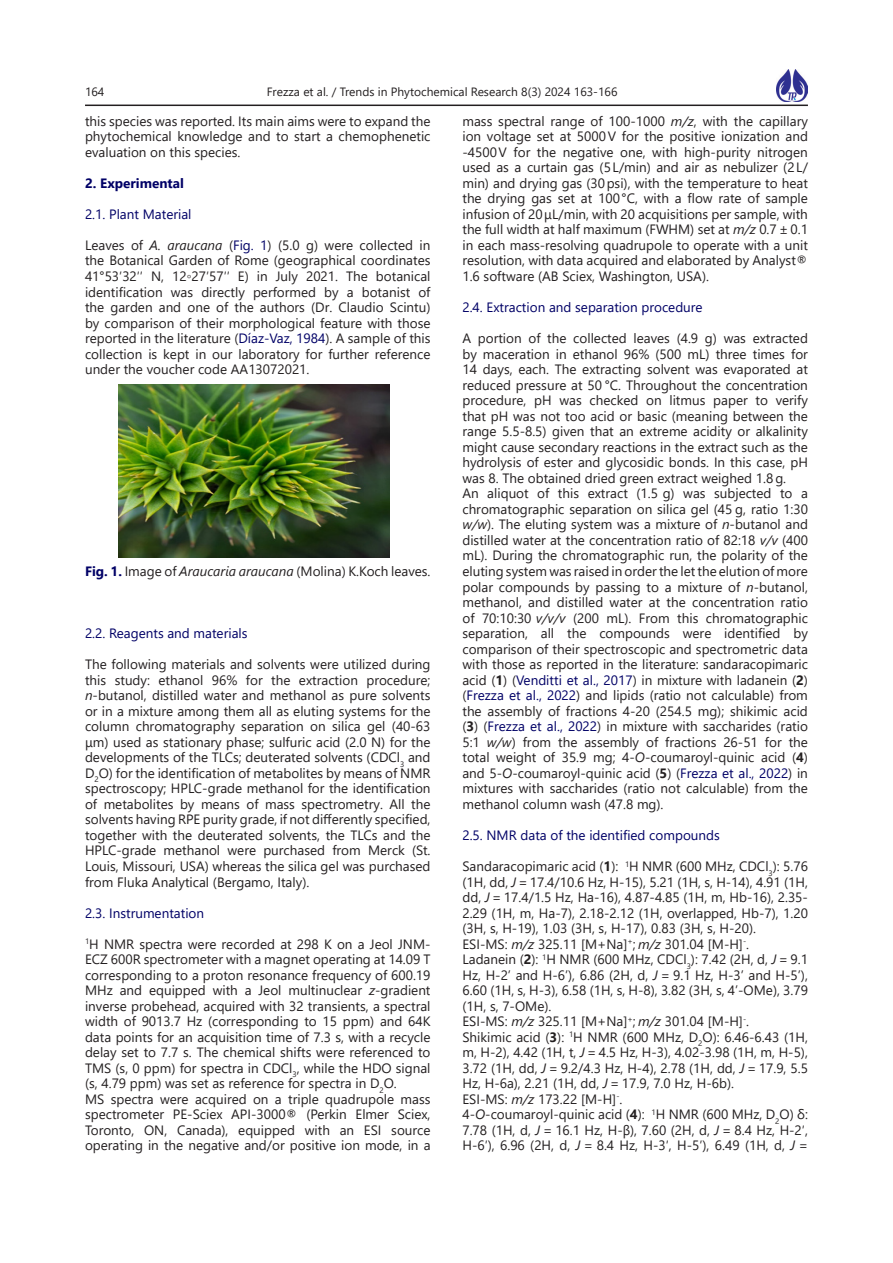
<style>
.page{position:relative;width:893px;height:1263px;background:#fff}
.page>*{position:absolute;margin:0;border:0;box-sizing:border-box;transform-origin:0 0}
.t1{font:13.5px/15.6px "Segoe UI";color:#231f20;text-align:justify}
.t2{font:13.5px "Segoe UI";color:#006}
.t3{font:700 13.5px "Segoe UI";color:#006}
.t4{font:12px "Segoe UI";color:#231f20}
.s1{font-style:italic}
.s2{font-weight:700}
.s3{color:#006}
.s4{font-weight:700;color:#006}
</style>
<div class="page">
<hr style="left:85px;top:105px;width:723px;height:1px;background:#231f20">
<img style="left:776px;top:69px;width:32px;height:32px">
<img style="left:119px;top:385px;width:271px;height:172px">
<p class="t4" style="left:85px;top:80px;width:21px">164</p>
<p class="t4" style="left:267px;top:81px;width:352px">Frezza et al. / Trends in Phytochemical Research 8(3) 2024 163-166</p>
<p class="t1" style="left:462px;top:112px;width:347px">mass spectral range of 100-1000 <span class="s1">m/z</span>, with the capillary ion voltage set at 5000V for the positive ionization and -4500V for the negative one, with high-purity nitrogen used as a curtain gas (5L/min) and air as nebulizer (2L/ min) and drying gas (30psi), with the temperature to heat the drying gas set at 100°C, with a flow rate of sample infusion of 20μL/min, with 20 acquisitions per sample, with the full width at half maximum (FWHM) set at <span class="s1">m/z</span> 0.7 ± 0.1 in each mass-resolving quadrupole to operate with a unit resolution, with data acquired and elaborated by Analyst® 1.6 software (AB Sciex, Washington, USA).</p>
<p class="t2" style="left:462px;top:294px;width:242px">2.4. Extraction and separation procedure</p>
<p class="t1" style="left:462px;top:329px;width:347px">A portion of the collected leaves (4.9 g) was extracted by maceration in ethanol 96% (500 mL) three times for 14 days, each. The extracting solvent was evaporated at reduced pressure at 50 °C. Throughout the concentration procedure, pH was checked on litmus paper to verify that pH was not too acid or basic (meaning between the range 5.5-8.5) given that an extreme acidity or alkalinity might cause secondary reactions in the extract such as the hydrolysis of ester and glycosidic bonds. In this case, pH was 8. The obtained dried green extract weighed 1.8 g.</p>
<p class="t1" style="left:462px;top:485px;width:347px">An aliquot of this extract (1.5 g) was subjected to a chromatographic separation on silica gel (45 g, ratio 1:30 <span class="s1">w/w</span>). The eluting system was a mixture of <span class="s1">n</span>-butanol and distilled water at the concentration ratio of 82:18 <span class="s1">v/v</span> (400 mL). During the chromatographic run, the polarity of the eluting system was raised in order the let the elution of more polar compounds by passing to a mixture of <span class="s1">n</span>-butanol, methanol, and distilled water at the concentration ratio of 70:10:30 <span class="s1">v/v/v</span> (200 mL). From this chromatographic separation, all the compounds were identified by comparison of their spectroscopic and spectrometric data with those as reported in the literature: sandaracopimaric acid (<span class="s2">1</span>) (<span class="s3">Venditti et al., 2017</span>) in mixture with ladanein (<span class="s2">2</span>) (<span class="s3">Frezza et al., 2022</span>) and lipids (ratio not calculable) from the assembly of fractions 4-20 (254.5 mg); shikimic acid (<span class="s2">3</span>) (<span class="s3">Frezza et al., 2022</span>) in mixture with saccharides (ratio 5:1 <span class="s1">w/w</span>) from the assembly of fractions 26-51 for the total weight of 35.9 mg; 4-<span class="s1">O</span>-coumaroyl-quinic acid (<span class="s2">4</span>) and 5-<span class="s1">O</span>-coumaroyl-quinic acid (<span class="s2">5</span>) (<span class="s3">Frezza et al., 2022</span>) in mixtures with saccharides (ratio not calculable) from the methanol column wash (47.8 mg).</p>
<p class="t2" style="left:462px;top:822px;width:259px">2.5. NMR data of the identified compounds</p>
<p class="t1" style="left:462px;top:857px;width:347px">Sandaracopimaric acid (<span class="s2">1</span>): <sup>1</sup>H NMR (600 MHz, CDCl<sub>3</sub>): 5.76 (1H, dd, <span class="s1">J</span> = 17.4/10.6 Hz, H-15), 5.21 (1H, s, H-14), 4.91 (1H, dd, <span class="s1">J</span> = 17.4/1.5 Hz, Ha-16), 4.87-4.85 (1H, m, Hb-16), 2.35- 2.29 (1H, m, Ha-7), 2.18-2.12 (1H, overlapped, Hb-7), 1.20 (3H, s, H-19), 1.03 (3H, s, H-17), 0.83 (3H, s, H-20).</p>
<p class="t1" style="left:462px;top:935px;width:288px">ESI-MS: <span class="s1">m/z</span> 325.11 [M+Na]<sup>+</sup>; <span class="s1">m/z</span> 301.04 [M-H]<sup>-</sup>.</p>
<p class="t1" style="left:462px;top:950px;width:347px">Ladanein (<span class="s2">2</span>): <sup>1</sup>H NMR (600 MHz, CDCl<sub>3</sub>): 7.42 (2H, d, <span class="s1">J</span> = 9.1<br>Hz, H-2’ and H-6’), 6.86 (2H, d, <span class="s1">J</span> = 9.1 Hz, H-3’ and H-5’), 6.60 (1H, s, H-3), 6.58 (1H, s, H-8), 3.82 (3H, s, 4’-OMe), 3.79 (1H, s, 7-OMe).</p>
<p class="t1" style="left:462px;top:1012px;width:288px">ESI-MS: <span class="s1">m/z</span> 325.11 [M+Na]<sup>+</sup>; <span class="s1">m/z</span> 301.04 [M-H]<sup>-</sup>.</p>
<p class="t1" style="left:462px;top:1028px;width:347px">Shikimic acid (<span class="s2">3</span>): <sup>1</sup>H NMR (600 MHz, D<sub>2</sub>O): 6.46-6.43 (1H, m, H-2), 4.42 (1H, t, <span class="s1">J</span> = 4.5 Hz, H-3), 4.02-3.98 (1H, m, H-5), 3.72 (1H, dd, <span class="s1">J</span> = 9.2/4.3 Hz, H-4), 2.78 (1H, dd, <span class="s1">J</span> = 17.9, 5.5<br>Hz, H-6a), 2.21 (1H, dd, <span class="s1">J</span> = 17.9, 7.0 Hz, H-6b).</p>
<p class="t1" style="left:462px;top:1090px;width:161px">ESI-MS: <span class="s1">m/z</span> 173.22 [M-H]<sup>-</sup>.</p>
<p class="t1" style="left:462px;top:1106px;width:347px">4-<span class="s1">O</span>-coumaroyl-quinic acid (<span class="s2">4</span>): <sup>1</sup>H NMR (600 MHz, D<sub>2</sub>O) δ:<br>7.78 (1H, d, <span class="s1">J</span> = 16.1 Hz, H-β), 7.60 (2H, d, <span class="s1">J</span> = 8.4 Hz, H-2′, H-6′), 6.96 (2H, d, <span class="s1">J</span> = 8.4 Hz, H-3′, H-5′), 6.49 (1H, d, <span class="s1">J</span> =</p>
<p class="t1" style="left:85px;top:112px;width:347px">this species was reported. Its main aims were to expand the phytochemical knowledge and to start a chemophenetic evaluation on this species.</p>
<p class="t3" style="left:85px;top:170px;width:100px">2. Experimental</p>
<p class="t2" style="left:85px;top:201px;width:108px">2.1. Plant Material</p>
<p class="t1" style="left:85px;top:236px;width:347px">Leaves of <span class="s1">A. araucana</span> (<span class="s3">Fig. 1</span>) (5.0 g) were collected in the Botanical Garden of Rome (geographical coordinates 41°53′32′′ N, 12◦27′57′′ E) in July 2021. The botanical identification was directly performed by a botanist of the garden and one of the authors (Dr. Claudio Scintu) by comparison of their morphological feature with those reported in the literature (<span class="s3">Díaz-Vaz, 1984</span>). A sample of this collection is kept in our laboratory for further reference under the voucher code AA13072021.</p>
<p class="t1" style="left:85px;top:562px;width:347px"><span class="s4">Fig. 1.</span> Image of <span class="s1">Araucaria araucana</span> (Molina) K.Koch leaves.</p>
<p class="t2" style="left:85px;top:620px;width:164px">2.2. Reagents and materials</p>
<p class="t1" style="left:85px;top:655px;width:347px">The following materials and solvents were utilized during this study: ethanol 96% for the extraction procedure; <span class="s1">n</span>-butanol, distilled water and methanol as pure solvents or in a mixture among them all as eluting systems for the column chromatography separation on silica gel (40-63 μm) used as stationary phase; sulfuric acid (2.0 N) for the developments of the TLCs; deuterated solvents (CDCl<sub>3</sub> and D<sub>2</sub>O) for the identification of metabolites by means of NMR spectroscopy; HPLC-grade methanol for the identification of metabolites by means of mass spectrometry. All the solvents having RPE purity grade, if not differently specified, together with the deuterated solvents, the TLCs and the HPLC-grade methanol were purchased from Merck (St.<br>Louis, Missouri, USA) whereas the silica gel was purchased from Fluka Analytical (Bergamo, Italy).</p>
<p class="t2" style="left:85px;top:900px;width:121px">2.3. Instrumentation</p>
<p class="t1" style="left:85px;top:935px;width:347px"><sup>1</sup>H NMR spectra were recorded at 298 K on a Jeol JNM-ECZ 600R spectrometer with a magnet operating at 14.09 T corresponding to a proton resonance frequency of 600.19<br>MHz and equipped with a Jeol multinuclear <span class="s1">z</span>-gradient inverse probehead, acquired with 32 transients, a spectral width of 9013.7 Hz (corresponding to 15 ppm) and 64K data points for an acquisition time of 7.3 s, with a recycle delay set to 7.7 s. The chemical shifts were referenced to TMS (s, 0 ppm) for spectra in CDCl<sub>3</sub>, while the HDO signal (s, 4.79 ppm) was set as reference for spectra in D<sub>2</sub>O.</p>
<p class="t1" style="left:85px;top:1090px;width:347px">MS spectra were acquired on a triple quadrupole mass spectrometer PE-Sciex API-3000® (Perkin Elmer Sciex, Toronto, ON, Canada), equipped with an ESI source operating in the negative and/or positive ion mode, in a</p>
</div>
